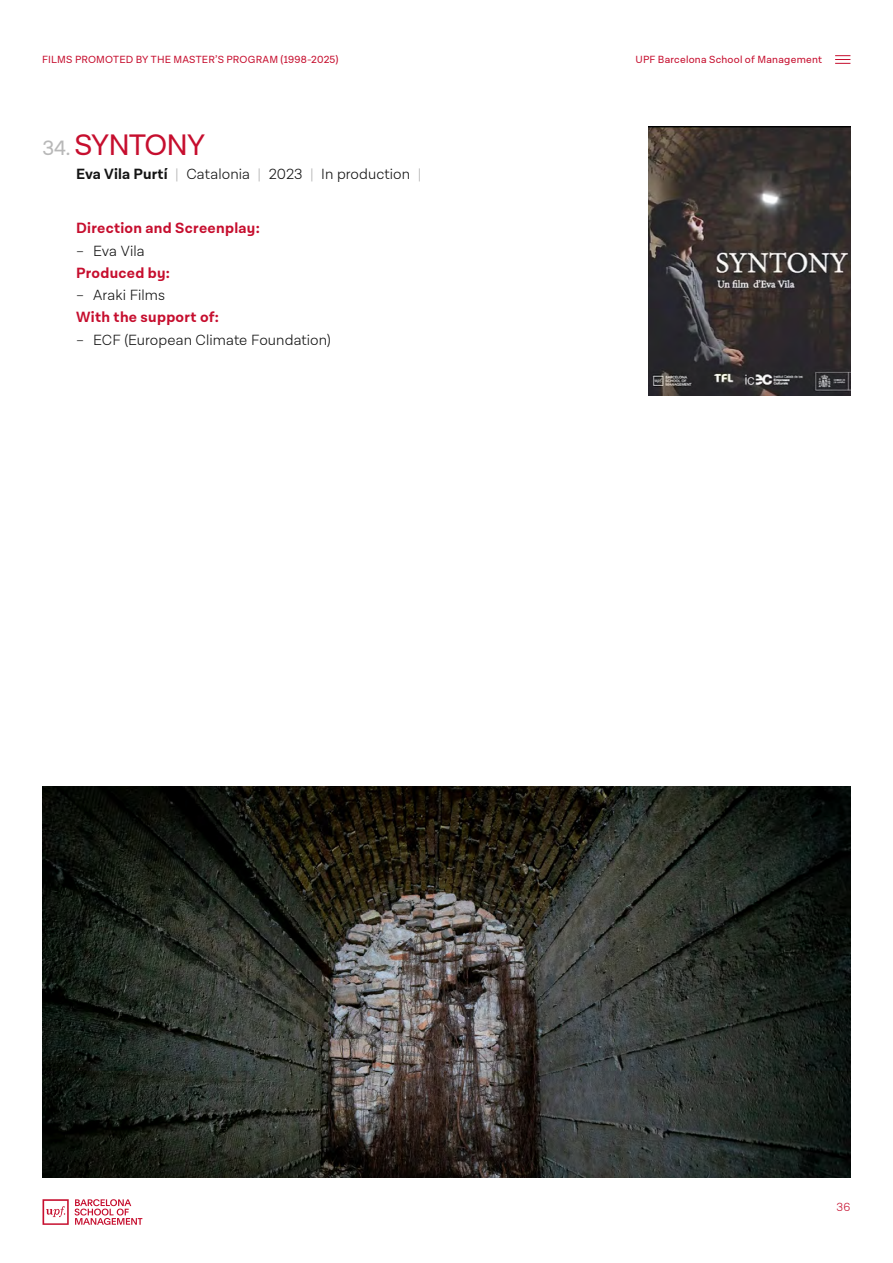
<style>
.page{position:relative;width:893px;height:1263px;background:#fff}
.page>*{position:absolute;margin:0;border:0;box-sizing:border-box;transform-origin:0 0}
.t1{font:30px "Lota Grotesque Alt 1";letter-spacing:-.025em;color:#c60e2e}
.t2{font:300 15px "Lota Grotesque Alt 1";letter-spacing:.005em;color:#141414}
.t3{font:700 15px "Lota Grotesque Alt 1";letter-spacing:.02em;color:#c60e2e}
.t4{font:300 12px "Lota Grotesque Alt 1";color:#c60e2e}
.t5{font:10.5px "Lota Grotesque Alt 1";letter-spacing:.02em;color:#c60e2e}
.s1{font-size:21px;color:#b8b8b8}
.s2{font-weight:700}
.s3{color:#b8b8b8}
</style>
<div class="page">
<svg style="left:75px;top:1199px;width:67px;height:26px"></svg>
<svg style="left:43px;top:1199px;width:26px;height:26px"></svg>
<svg style="left:835px;top:55px;width:15px;height:9px"></svg>
<img style="left:648px;top:126px;width:202px;height:269px">
<img style="left:42px;top:787px;width:808px;height:391px">
<p class="t5" style="left:42px;top:54px;width:298px">FILMS PROMOTED BY THE MASTER’S PROGRAM (1998-2025)</p>
<p class="t5" style="left:636px;top:54px;width:188px">UPF Barcelona School of Management</p>
<h1 class="t1" style="left:43px;top:128px;width:164px"><span class="s1">34.</span> SYNTONY</h1>
<p class="t2" style="left:76px;top:166px;width:347px"><span class="s2">Eva Vila Purtí</span> <span class="s3">|</span> Catalonia <span class="s3">|</span> 2023 <span class="s3">|</span> In production <span class="s3">|</span></p>
<p class="t3" style="left:76px;top:220px;width:185px">Direction and Screenplay:</p>
<p class="t2" style="left:76px;top:242px;width:70px">– Eva Vila</p>
<p class="t3" style="left:76px;top:264px;width:95px">Produced by:</p>
<p class="t2" style="left:76px;top:287px;width:91px">– Araki Films</p>
<p class="t3" style="left:76px;top:309px;width:144px">With the support of:</p>
<p class="t2" style="left:76px;top:331px;width:256px">– ECF (European Climate Foundation)</p>
<p class="t4" style="left:837px;top:1200px;width:15px">36</p>
</div>
